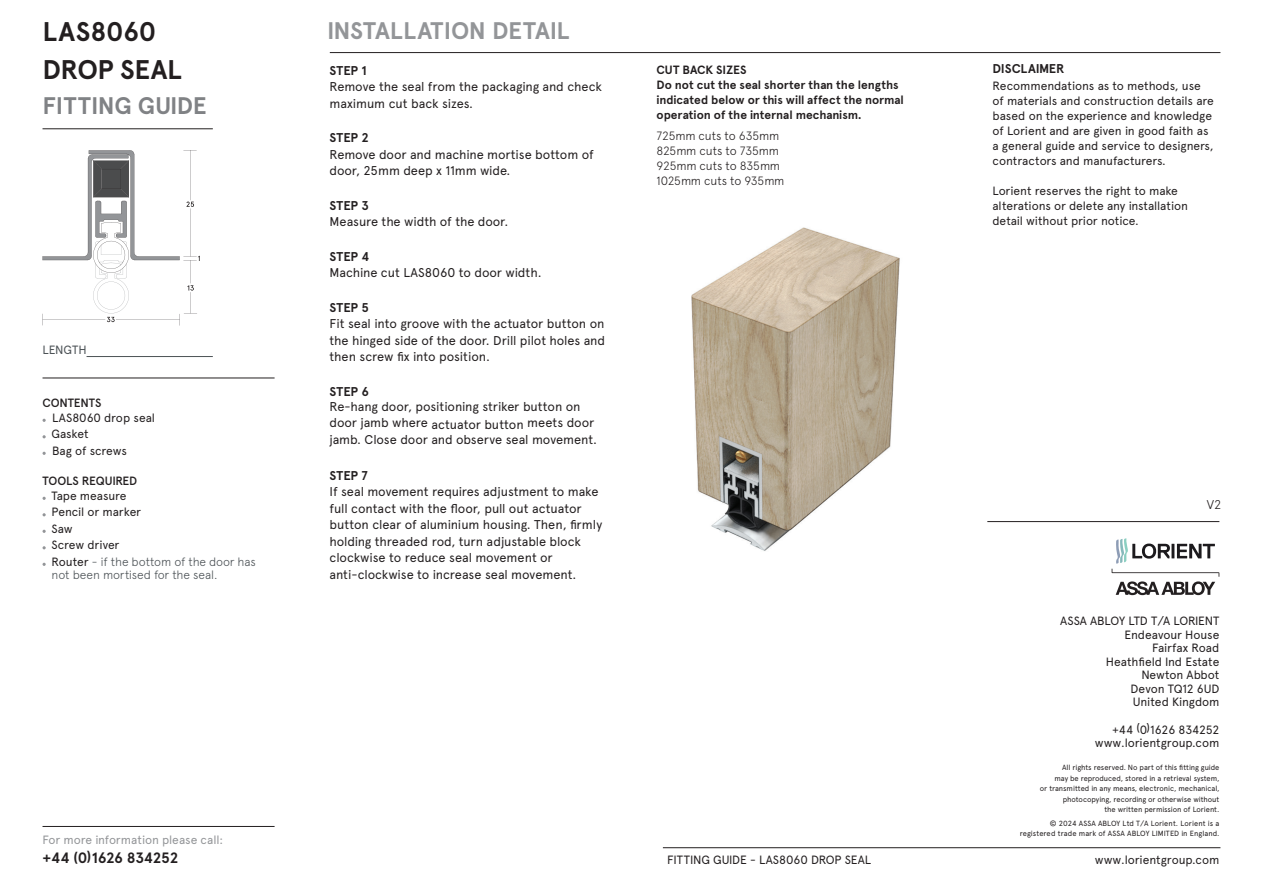
<style>
.page{position:relative;width:1263px;height:893px;background:#fff}
.page>*{position:absolute;margin:0;border:0;box-sizing:border-box;transform-origin:0 0}
.Main_Header_Title_Grey{font:700 27px/37.5px "Apercu Pro";letter-spacing:-.01em;color:#231f20}
.t1{font:700 24px "Apercu Pro";letter-spacing:-.015em;color:#939598}
.t2{font:700 24px "Apercu Pro";letter-spacing:-.01em;color:#808285}
.t3{font:700 15px "Apercu Pro";letter-spacing:-.02em;color:#231f20}
.Step_Headers{font:12.75px/16.5px "Apercu Pro";letter-spacing:-.01em;color:#231f20}
.Cover_Copy__content_tools{font:12.75px/16.5px "Apercu Pro";letter-spacing:-.01em;color:#231f20}
.Cover_Copy__content_tools-2{font:700 12.75px "Apercu Pro";letter-spacing:-.01em;color:#231f20}
.Step_Headers-2{font:700 12.75px "Apercu Pro";color:#231f20}
.Step_copy{font:300 12.75px "Apercu Pro";color:#231f20}
.Cover_Copy__content_tools-3{font:12px/13.5px "Apercu Pro";letter-spacing:-.01em;color:#231f20;text-align:right}
.t4{font:700 12px/15px "Apercu Pro";letter-spacing:-.005em;color:#231f20}
.t5{font:300 12px/15px "Apercu Pro";letter-spacing:-.01em;color:#231f20}
.Cover_Copy__content_tools-4{font:300 12px/13.5px "Apercu Pro";letter-spacing:-.01em;color:#4c5256}
.t6{font:12px "Apercu Pro";letter-spacing:-.01em;color:#939598}
.Footer_Regular{font:12px "Apercu Pro";letter-spacing:-.01em;color:#231f20}
.Cover__Heads__content_tools{font:500 12px "Apercu Pro";letter-spacing:-.015em;color:#231f20}
.t7{font:12px "Apercu Pro";color:#4c5256}
.t8{font:7.5px/10.5px "Apercu Pro";letter-spacing:-.005em;color:#231f20;text-align:right}
.t9{font:500 7.5px "Apercu";color:#231f20}
.s1{font-weight:400;color:#231f20}
.s2{font-weight:700}
</style>
<div class="page">
<hr style="left:330px;top:52px;width:890px;height:1px;background:#231f20">
<hr style="left:43px;top:826px;width:232px;height:1px;background:#231f20">
<hr style="left:663px;top:847px;width:557px;height:1px;background:#231f20">
<hr style="left:987px;top:521px;width:232px;height:1px;background:#231f20">
<svg style="left:1111px;top:538px;width:108px;height:57px"></svg>
<img style="left:691px;top:227px;width:209px;height:324px">
<hr style="left:43px;top:378px;width:232px;height:1px;background:#231f20">
<hr style="left:43px;top:129px;width:170px;height:1px;background:#231f20">
<hr style="left:87px;top:356px;width:126px;height:1px;background:#4c5256">
<svg style="left:43px;top:150px;width:154px;height:176px"></svg>
<p class="Main_Header_Title_Grey" style="left:43px;top:11px;width:141px">LAS8060<br>DROP SEAL</p>
<p class="t2" style="left:43px;top:87px;width:165px">FITTING GUIDE</p>
<p class="t7" style="left:43px;top:340px;width:46px">LENGTH</p>
<p class="t9" style="left:198px;top:254px;width:4px">1</p>
<p class="Cover__Heads__content_tools" style="left:43px;top:394px;width:61px">CONTENTS</p>
<p class="Cover_Copy__content_tools-3" style="left:52px;top:410px;width:104px">LAS8060 drop seal</p>
<p class="Cover_Copy__content_tools-3" style="left:52px;top:426px;width:39px">Gasket</p>
<p class="Cover_Copy__content_tools-3" style="left:52px;top:443px;width:76px">Bag of screws</p>
<p class="Cover__Heads__content_tools" style="left:43px;top:472px;width:96px">TOOLS REQUIRED</p>
<p class="Cover_Copy__content_tools-3" style="left:52px;top:488px;width:77px">Tape measure</p>
<p class="Cover_Copy__content_tools-3" style="left:52px;top:504px;width:91px">Pencil or marker</p>
<p class="Cover_Copy__content_tools-3" style="left:52px;top:521px;width:23px">Saw</p>
<p class="Cover_Copy__content_tools-3" style="left:52px;top:537px;width:70px">Screw driver</p>
<p class="Cover_Copy__content_tools-4" style="left:52px;top:554px;width:206px"><span class="s1">Router</span> - if the bottom of the door has not been mortised for the seal.</p>
<h2 class="t1" style="left:327px;top:12px;width:244px">INSTALLATION DETAIL</h2>
<p class="Step_Headers-2" style="left:330px;top:61px;width:39px">STEP 1</p>
<p class="Step_Headers" style="left:330px;top:78px;width:274px">Remove the seal from the packaging and check maximum cut back sizes.</p>
<p class="Step_Headers" style="left:330px;top:129px;width:266px"><span class="s2">STEP 2<br></span>Remove door and machine mortise bottom of door, 25mm deep x 11mm wide.</p>
<p class="Step_Headers" style="left:330px;top:196px;width:180px"><span class="s2">STEP 3<br></span>Measure the width of the door.</p>
<p class="Step_Headers" style="left:330px;top:247px;width:214px"><span class="s2">STEP 4<br></span>Machine cut LAS8060 to door width.</p>
<p class="Step_Headers" style="left:330px;top:298px;width:277px"><span class="s2">STEP 5<br></span>Fit seal into groove with the actuator button on the hinged side of the door. Drill pilot holes and then screw fix into position.</p>
<p class="Step_Headers" style="left:330px;top:383px;width:253px;line-height:15px"><span class="s2">STEP 6<br></span>Re-hang door, positioning striker button on</p>
<p class="Step_Headers" style="left:330px;top:414px;width:269px">door jamb where actuator button meets door jamb. Close door and observe seal movement.</p>
<p class="Cover_Copy__content_tools" style="left:330px;top:466px;width:274px"><span class="s2">STEP 7<br></span>If seal movement requires adjustment to make full contact with the floor, pull out actuator button clear of aluminium housing. Then, firmly holding threaded rod, turn adjustable block clockwise to reduce seal movement or anti-clockwise to increase seal movement.</p>
<p class="t4" style="left:656px;top:62px;width:249px">CUT BACK SIZES<br>Do not cut the seal shorter than the lengths indicated below or this will affect the normal operation of the internal mechanism.</p>
<p class="t5" style="left:656px;top:128px;width:129px">725mm cuts to 635mm<br>825mm cuts to 735mm<br>925mm cuts to 835mm<br>1025mm cuts to 935mm</p>
<p class="t6" style="left:43px;top:830px;width:182px">For more information please call:</p>
<p class="t3" style="left:43px;top:847px;width:137px">+44 (0)1626 834252</p>
<p class="Footer_Regular" style="left:667px;top:851px;width:205px">FITTING GUIDE - LAS8060 DROP SEAL</p>
<p class="Cover_Copy__content_tools-2" style="left:992px;top:59px;width:73px">DISCLAIMER</p>
<p class="Cover_Copy__content_tools-3" style="left:992px;top:77px;width:223px;line-height:15px;text-align:left">Recommendations as to methods, use of materials and construction details are based on the experience and knowledge of Lorient and are given in good faith as a general guide and service to designers, contractors and manufacturers.</p>
<p class="Cover_Copy__content_tools-3" style="left:992px;top:182px;width:197px;line-height:15px;text-align:left">Lorient reserves the right to make alterations or delete any installation detail without prior notice.</p>
<p class="Step_copy" style="left:1207px;top:495px;width:16px">V2</p>
<p class="Cover_Copy__content_tools-3" style="left:1060px;top:613px;width:161px">ASSA ABLOY LTD T/A LORIENT<br>Endeavour House<br>Fairfax Road<br>Heathfield Ind Estate<br>Newton Abbot<br>Devon TQ12 6UD<br>United Kingdom</p>
<p class="Cover_Copy__content_tools-3" style="left:1095px;top:721px;width:126px">+44 (0)1626 834252 www.lorientgroup.com</p>
<p class="t8" style="left:1040px;top:762px;width:181px">All rights reserved. No part of this fitting guide<br>may be reproduced, stored in a retrieval system,<br>or transmitted in any means, electronic, mechanical, photocopying, recording or otherwise without<br>the written permission of Lorient.</p>
<p class="t8" style="left:1020px;top:817px;width:201px">© 2024 ASSA ABLOY Ltd T/A Lorient. Lorient is a registered trade mark of ASSA ABLOY LIMITED in England.</p>
<p class="Cover_Copy__content_tools-3" style="left:1095px;top:852px;width:126px">www.lorientgroup.com</p>
</div>
